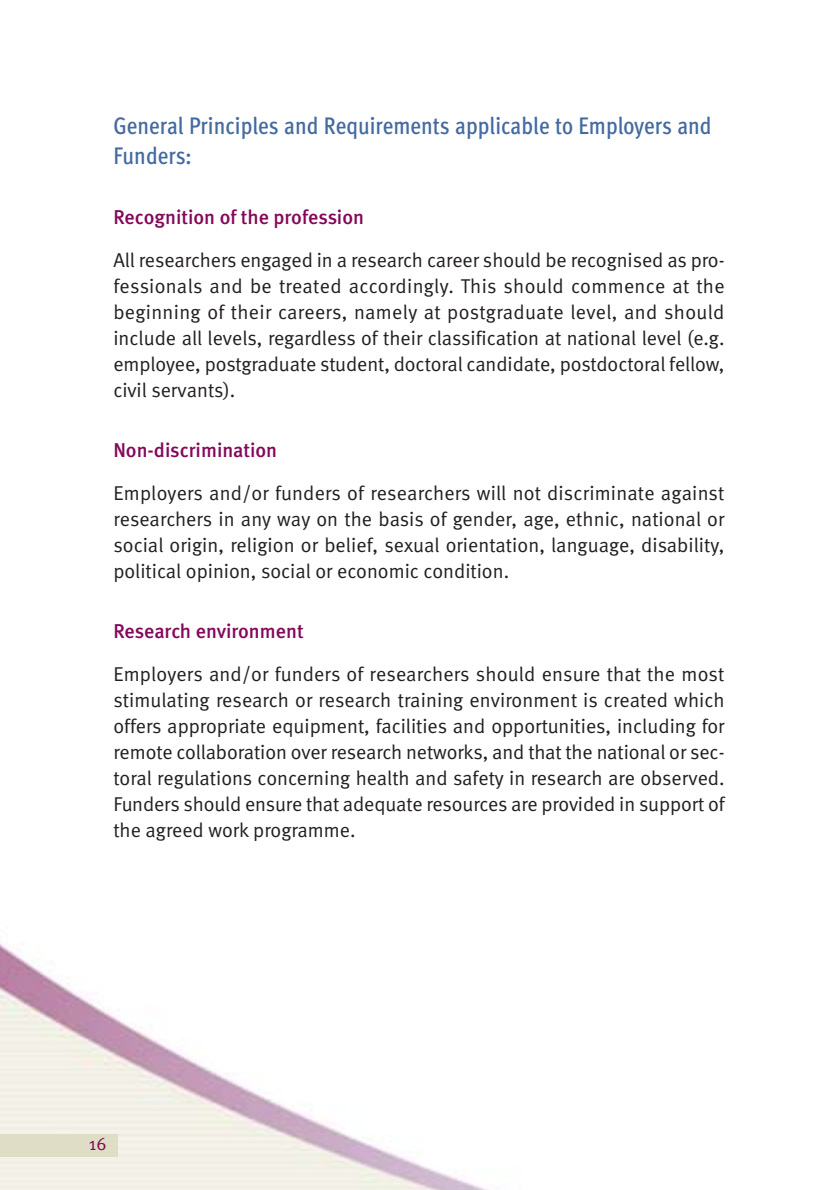
<style>
.page{position:relative;width:840px;height:1190px;background:#fff}
.page>*{position:absolute;margin:0;border:0;box-sizing:border-box;transform-origin:0 0}
.t1{font:500 24px/30px "Meta Cond";color:#456aa0}
.t2{font:20px/26px "Meta Normal";letter-spacing:-.005em;color:#231f20;text-align:justify}
.t3{font:500 20px "Meta";color:#83085b}
.t4{font:18px "Meta Normal";color:#83085b}
</style>
<div class="page">
<img style="left:0;top:943px;width:488px;height:247px">
<div style="left:0;top:1134px;width:117px;height:23px;background:#e0ddc6"></div>
<p class="t1" style="left:113px;top:112px;width:600px">General Principles and Requirements applicable to Employers and<br>Funders:</p>
<p class="t3" style="left:113px;top:209px;width:252px">Recognition of the profession</p>
<p class="t2" style="left:113px;top:248px;width:613px">All researchers engaged in a research career should be recognised as pro&shy;fessionals and be treated accordingly. This should commence at the beginning of their careers, namely at postgraduate level, and should include all levels, regardless of their classification at national level (e.g. employee, postgraduate student, doctoral candidate, postdoctoral fellow, civil servants).</p>
<p class="t3" style="left:113px;top:442px;width:165px">Non-discrimination</p>
<p class="t2" style="left:113px;top:481px;width:613px">Employers and/or funders of researchers will not discriminate against researchers in any way on the basis of gender, age, ethnic, national or social origin, religion or belief, sexual orientation, language, disability, political opinion, social or economic condition.</p>
<p class="t3" style="left:113px;top:623px;width:192px">Research environment</p>
<p class="t2" style="left:113px;top:662px;width:613px">Employers and/or funders of researchers should ensure that the most stimulating research or research training environment is created which offers appropriate equipment, facilities and opportunities, including for remote collaboration over research networks, and that the national or sec&shy;toral regulations concerning health and safety in research are observed.<br>Funders should ensure that adequate resources are provided in support of the agreed work programme.</p>
<p class="t4" style="left:89px;top:1136px;width:19px">16</p>
</div>
